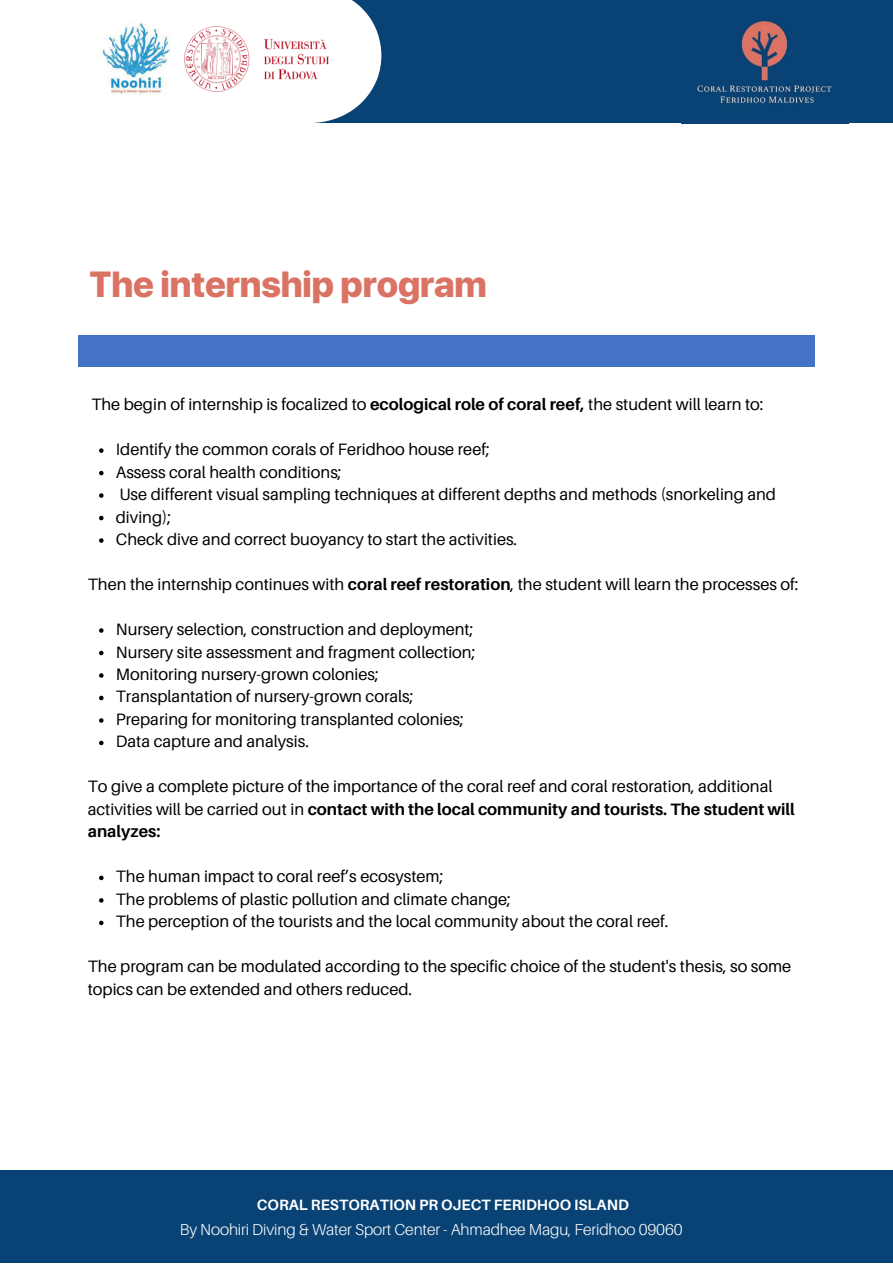
<style>
.page{position:relative;width:893px;height:1264px;background:#fff}
.page>*{position:absolute;margin:0;border:0;box-sizing:border-box;transform-origin:0 0}
.t1{font:800 36.15px "SF Pro Display";letter-spacing:-.005em;color:#db7365}
.t2{font:16.5px "Aileron";color:#000}
.t3{font:700 16.5px "Aileron";color:#000}
.t4{font:300 15.9px "Aileron";letter-spacing:-.005em;color:#fff}
.t5{font:700 15px "Aileron";color:#fff}
.s1{font-weight:700}
.s2{font-weight:400}
</style>
<div class="page">
<div style="left:83px;top:339px;width:727px;height:23px;background:#4472c4"></div>
<svg style="left:78px;top:335px;width:5px;height:4px"></svg>
<hr style="left:83px;top:335px;width:727px;height:4px;background:#4472c4">
<svg style="left:810px;top:335px;width:4px;height:4px"></svg>
<svg style="left:78px;top:362px;width:5px;height:5px"></svg>
<div style="left:83px;top:362px;width:727px;height:5px;background:#4472c4"></div>
<svg style="left:810px;top:362px;width:4px;height:5px"></svg>
<div style="left:78px;top:339px;width:5px;height:23px;background:#4472c4"></div>
<hr style="left:810px;top:339px;width:4px;height:23px;background:#4472c4">
<svg style="left:99px;top:448px;width:4px;height:5px"></svg>
<svg style="left:99px;top:471px;width:4px;height:4px"></svg>
<svg style="left:99px;top:493px;width:4px;height:5px"></svg>
<svg style="left:99px;top:516px;width:4px;height:4px"></svg>
<svg style="left:99px;top:538px;width:4px;height:5px"></svg>
<svg style="left:99px;top:628px;width:4px;height:4px"></svg>
<svg style="left:99px;top:650px;width:4px;height:5px"></svg>
<svg style="left:99px;top:673px;width:4px;height:4px"></svg>
<svg style="left:99px;top:695px;width:4px;height:5px"></svg>
<svg style="left:99px;top:718px;width:4px;height:4px"></svg>
<svg style="left:99px;top:740px;width:4px;height:5px"></svg>
<svg style="left:99px;top:875px;width:4px;height:5px"></svg>
<svg style="left:99px;top:898px;width:4px;height:4px"></svg>
<svg style="left:99px;top:920px;width:4px;height:5px"></svg>
<div style="left:306px;top:0;width:586px;height:123px;background:#094274"></div>
<img style="left:697px;top:20px;width:135px;height:84px">
<svg style="left:170px;top:0;width:211px;height:123px"></svg>
<img style="left:184px;top:26px;width:144px;height:66px">
<img style="left:101px;top:22px;width:69px;height:73px">
<div style="left:0;top:1169px;width:892px;height:93px;background:#094274"></div>
<p class="t1" style="left:89px;top:262px;width:399px">The internship program</p>
<p class="t2" style="left:91px;top:394px;width:673px">The begin of internship is focalized to <span class="s1">ecological role of coral reef,</span> the student will learn to:</p>
<p class="t2" style="left:116px;top:439px;width:375px">Identify the common corals of Feridhoo house reef;</p>
<p class="t2" style="left:116px;top:461px;width:227px">Assess coral health conditions;</p>
<p class="t2" style="left:119px;top:484px;width:658px">Use different visual sampling techniques at different depths and methods (snorkeling and</p>
<p class="t2" style="left:116px;top:506px;width:57px">diving);</p>
<p class="t2" style="left:116px;top:529px;width:403px">Check dive and correct buoyancy to start the activities.</p>
<p class="t2" style="left:88px;top:574px;width:712px">Then the internship continues with <span class="s1">coral reef restoration</span>, the student will learn the processes of:</p>
<p class="t2" style="left:116px;top:619px;width:359px">Nursery selection, construction and deployment;</p>
<p class="t2" style="left:116px;top:641px;width:361px">Nursery site assessment and fragment collection;</p>
<p class="t2" style="left:116px;top:664px;width:264px">Monitoring nursery-grown colonies;</p>
<p class="t2" style="left:116px;top:686px;width:299px">Transplantation of nursery-grown corals;</p>
<p class="t2" style="left:116px;top:709px;width:349px">Preparing for monitoring transplanted colonies;</p>
<p class="t2" style="left:116px;top:731px;width:195px">Data capture and analysis.</p>
<p class="t2" style="left:88px;top:776px;width:686px">To give a complete picture of the importance of the coral reef and coral restoration, additional</p>
<p class="t3" style="left:88px;top:799px;width:708px"><span class="s2">activities will be carried out in</span> contact with the local community and tourists. The student will</p>
<p class="t3" style="left:88px;top:821px;width:74px">analyzes:</p>
<p class="t2" style="left:116px;top:866px;width:329px">The human impact to coral reef’s ecosystem;</p>
<p class="t2" style="left:116px;top:888px;width:396px">The problems of plastic pollution and climate change;</p>
<p class="t2" style="left:116px;top:911px;width:554px">The perception of the tourists and the local community about the coral reef.</p>
<p class="t2" style="left:88px;top:956px;width:705px">The program can be modulated according to the specific choice of the student's thesis, so some</p>
<p class="t2" style="left:88px;top:978px;width:326px">topics can be extended and others reduced.</p>
<p class="t5" style="left:257px;top:1195px;width:373px">CORAL RESTORATION PR OJECT FERIDHOO ISLAND</p>
<p class="t4" style="left:180px;top:1219px;width:504px">By Noohiri Diving &amp; Water Sport Center - Ahmadhee Magu, Feridhoo 09060</p>
</div>
